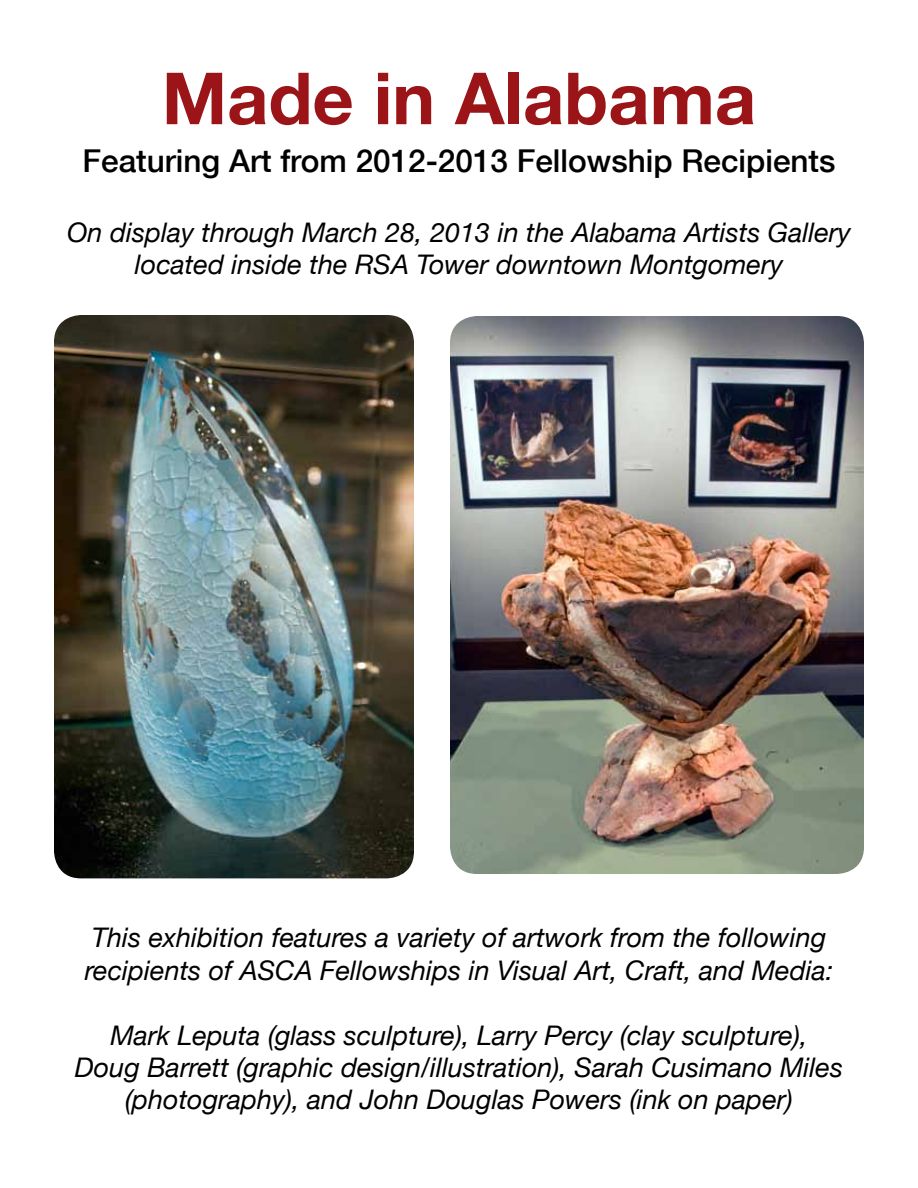
<style>
.page{position:relative;width:918px;height:1188px;background:#fff}
.page>*{position:absolute;margin:0;border:0;box-sizing:border-box;transform-origin:0 0}
.t1{font:700 72px "Helvetica Neue";color:#9b1518}
.t2{font:500 31.5px "Helvetica Neue";color:#000}
.t3{font:italic 27px/32.4px "Helvetica Neue";color:#000;text-align:center}
</style>
<div class="page">
<img style="left:54px;top:315px;width:360px;height:563px">
<img style="left:450px;top:316px;width:414px;height:558px">
<h1 class="t1" style="left:162px;top:54px;width:596px">Made in Alabama</h1>
<p class="t2" style="left:83px;top:142px;width:754px">Featuring Art from 2012-2013 Fellowship Recipients</p>
<p class="t3" style="left:67px;top:216px;width:785px">On display through March 28, 2013 in the Alabama Artists Gallery located inside the RSA Tower downtown Montgomery</p>
<p class="t3" style="left:85px;top:921px;width:750px;text-align:left">This exhibition features a variety of artwork from the following recipients of ASCA Fellowships in Visual Art, Craft, and Media:</p>
<p class="t3" style="left:75px;top:1018px;width:770px">Mark Leputa (glass sculpture), Larry Percy (clay sculpture),<br>Doug Barrett (graphic design/illustration), Sarah Cusimano Miles (photography), and John Douglas Powers (ink on paper)</p>
</div>
